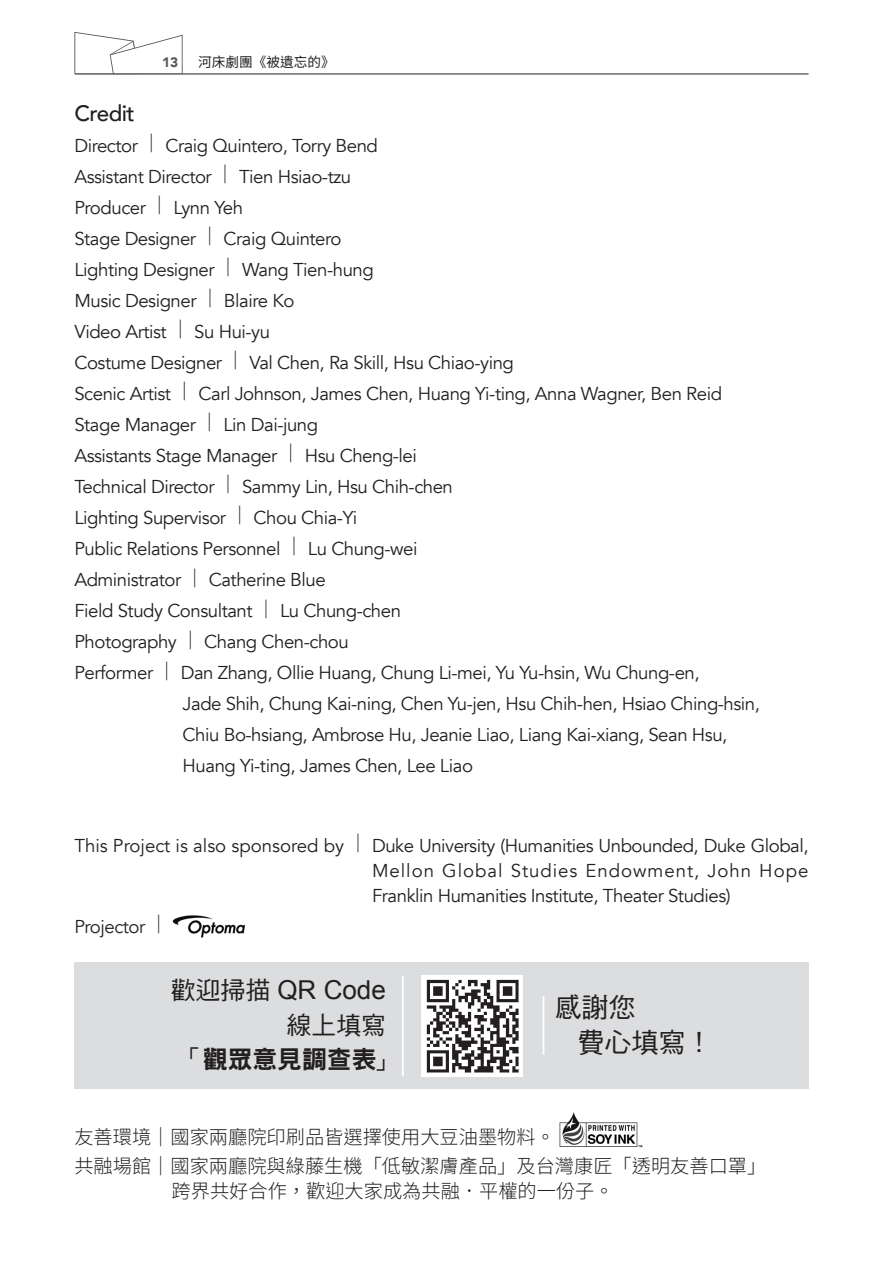
<style>
.page{position:relative;width:883px;height:1275px;background:#fff}
.page>*{position:absolute;margin:0;border:0;box-sizing:border-box;transform-origin:0 0}
.t1{font:27.3px/34.6px "DF Hei Std W5";letter-spacing:-.01em;color:#231f20}
.t2{font:26.07px "Arial";color:#231f20}
.t3{font:24.85px "DF Hei Std W9";color:#231f20}
.t4{font:24.85px "DF Hei Std W5";color:#231f20}
.t5{font:500 22.4px "Avenir";letter-spacing:-.025em;color:#231f20}
.t6{font:300 19.25px/29.8px "Noto Sans CJ Ktc";color:#231f20}
.t7{font:18.55px/24.8px "Avenir";letter-spacing:-.025em;color:#231f20;text-align:justify}
.t8{font:13.65px "Noto Sans CJ Ktc";color:#231f20}
.t9{font:900 13.65px "Avenir";color:#57585a}
.s1{font-family:"Noto Sans CJ Ktc"}
.s2{font-family:"DF Hei Std W5";font-size:24.85px}
.s3{font-family:"DF Hei Std W5"}
</style>
<div class="page">
<hr style="left:75px;top:74px;width:734px;height:1px;background:#231f20">
<svg style="left:74px;top:32px;width:109px;height:42px"></svg>
<img style="left:559px;top:1112px;width:84px;height:35px">
<div style="left:74px;top:962px;width:735px;height:126px;background:#dcdddf"></div>
<img style="left:422px;top:975px;width:101px;height:101px">
<hr style="left:402px;top:976px;width:2px;height:100px;background:#fff">
<hr style="left:543px;top:996px;width:1px;height:58px;background:#fff">
<img style="left:172px;top:915px;width:74px;height:23px">
<p class="t9" style="left:162px;top:50px;width:18px">13</p>
<p class="t8" style="left:198px;top:54px;width:138px">河床劇團《被遺忘的》</p>
<p class="t5" style="left:74px;top:94px;width:62px">Credit</p>
<p class="t7" style="left:74px;top:133px;width:305px">Director <span class="s1">｜</span> Craig Quintero, Torry Bend</p>
<p class="t7" style="left:74px;top:164px;width:278px">Assistant Director <span class="s1">｜</span> Tien Hsiao-tzu</p>
<p class="t7" style="left:74px;top:195px;width:170px">Producer <span class="s1">｜</span> Lynn Yeh</p>
<p class="t7" style="left:74px;top:226px;width:269px">Stage Designer <span class="s1">｜</span> Craig Quintero</p>
<p class="t7" style="left:74px;top:257px;width:301px">Lighting Designer <span class="s1">｜</span> Wang Tien-hung</p>
<p class="t7" style="left:74px;top:288px;width:222px">Music Designer <span class="s1">｜</span> Blaire Ko</p>
<p class="t7" style="left:74px;top:319px;width:197px">Video Artist <span class="s1">｜</span> Su Hui-yu</p>
<p class="t7" style="left:74px;top:350px;width:441px">Costume Designer <span class="s1">｜</span> Val Chen, Ra Skill, Hsu Chiao-ying</p>
<p class="t7" style="left:74px;top:381px;width:649px">Scenic Artist <span class="s1">｜</span> Carl Johnson, James Chen, Huang Yi-ting, Anna Wagner, Ben Reid</p>
<p class="t7" style="left:74px;top:412px;width:245px">Stage Manager <span class="s1">｜</span> Lin Dai-jung</p>
<p class="t7" style="left:74px;top:443px;width:344px">Assistants Stage Manager <span class="s1">｜</span> Hsu Cheng-lei</p>
<p class="t7" style="left:74px;top:474px;width:380px">Technical Director <span class="s1">｜</span> Sammy Lin, Hsu Chih-chen</p>
<p class="t7" style="left:74px;top:505px;width:284px">Lighting Supervisor <span class="s1">｜</span> Chou Chia-Yi</p>
<p class="t7" style="left:74px;top:536px;width:345px">Public Relations Personnel <span class="s1">｜</span> Lu Chung-wei</p>
<p class="t7" style="left:74px;top:567px;width:253px">Administrator <span class="s1">｜</span> Catherine Blue</p>
<p class="t7" style="left:74px;top:598px;width:328px">Field Study Consultant <span class="s1">｜</span> Lu Chung-chen</p>
<p class="t7" style="left:74px;top:629px;width:276px">Photography <span class="s1">｜</span> Chang Chen-chou</p>
<p class="t7" style="left:74px;top:660px;width:627px">Performer <span class="s1">｜</span> Dan Zhang, Ollie Huang, Chung Li-mei, Yu Yu-hsin, Wu Chung-en,</p>
<p class="t7" style="left:183px;top:692px;width:579px">Jade Shih, Chung Kai-ning, Chen Yu-jen, Hsu Chih-hen, Hsiao Ching-hsin,</p>
<p class="t7" style="left:183px;top:723px;width:546px">Chiu Bo-hsiang, Ambrose Hu, Jeanie Liao, Liang Kai-xiang, Sean Hsu,</p>
<p class="t7" style="left:183px;top:754px;width:292px">Huang Yi-ting, James Chen, Lee Liao</p>
<p class="t7" style="left:372px;top:833px;width:438px;text-indent:-298px">This Project is also sponsored by <span class="s1">｜</span> Duke University (Humanities Unbounded, Duke Global, Mellon Global Studies Endowment, John Hope Franklin Humanities Institute, Theater Studies)</p>
<p class="t7" style="left:74px;top:914px;width:95px">Projector <span class="s1">｜</span></p>
<h2 class="t2" style="left:171px;top:973px;width:217px"><span class="s2">歡迎掃描</span> QR Code</h2>
<h3 class="t4" style="left:287px;top:1011px;width:101px">線上填寫</h3>
<h3 class="t3" style="left:178px;top:1046px;width:220px"><span class="s3">「</span>觀眾意見調查表<span class="s3">」</span></h3>
<h1 class="t1" style="left:577px;top:989px;width:137px;text-indent:-23px">感謝您<br>費心填寫！</h1>
<p class="t6" style="left:74px;top:1122px;width:694px">友善環境｜國家兩廳院印刷品皆選擇使用大豆油墨物料。<br>共融場館｜國家兩廳院與綠藤生機「低敏潔膚產品」及台灣康匠「透明友善口罩」</p>
<p class="t6" style="left:172px;top:1177px;width:444px">跨界共好合作，歡迎大家成為共融．平權的一份子。</p>
</div>
